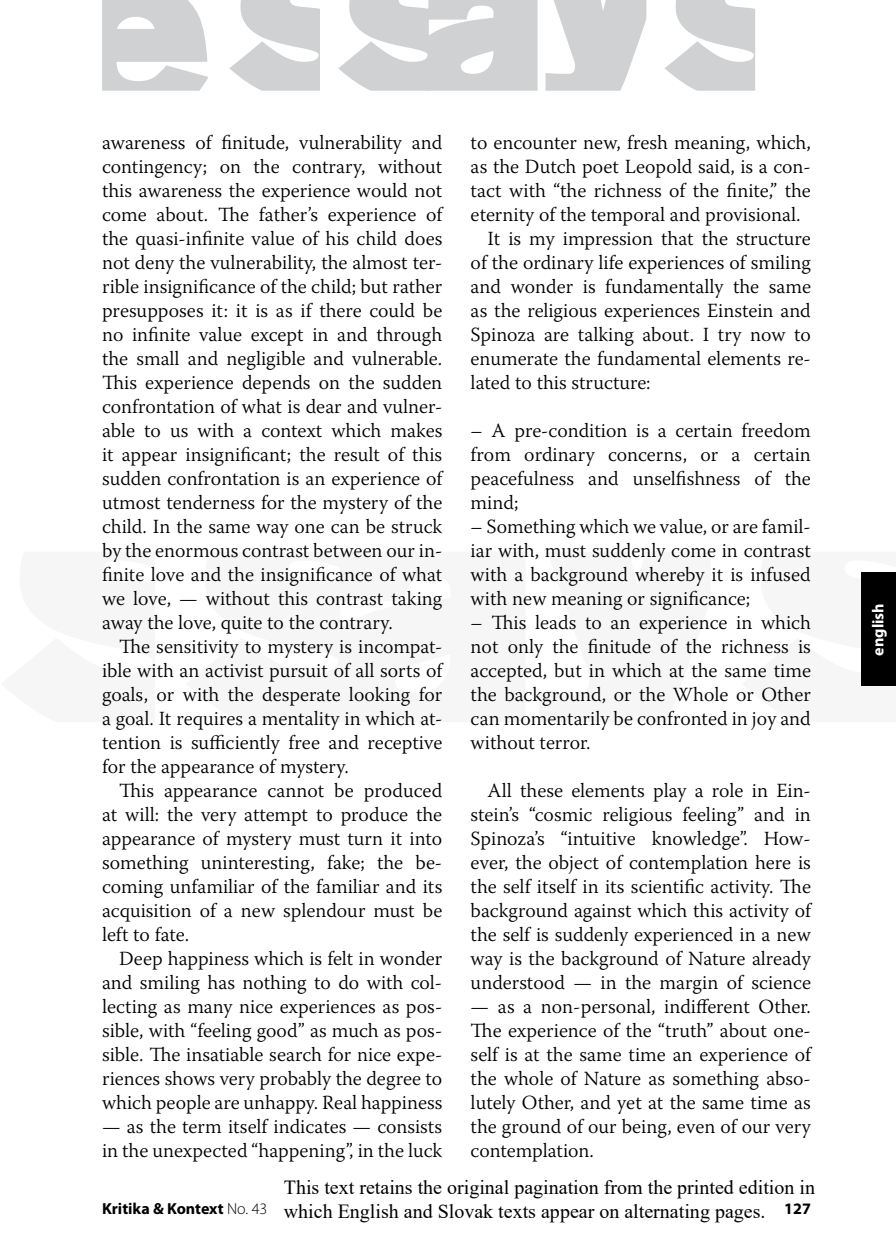
<style>
.page{position:relative;width:896px;height:1259px;background:#fff}
.page>*{position:absolute;margin:0;border:0;box-sizing:border-box;transform-origin:0 0}
.t1{font:300 20px/24px "Warnock Pro";color:#000;text-align:justify}
.t2{font:20px/24px "Times New Roman";color:#000}
.t3{font:700 16px "Myriad Pro";color:#000}
.t4{font:700 16px "Myriad Pro";color:#fff}
.s1{font-weight:300}
</style>
<div class="page">
<div style="left:862px;top:573px;width:34px;height:113px;background:#000"></div>
<svg style="left:102px;top:0;width:653px;height:91px;fill:#d0d1d2"></svg>
<p class="t1" style="left:102px;top:130px;width:342px">awareness of finitude, vulnerability and contingency; on the contrary, without this awareness the experience would not come about. The father’s experience of the quasi-infinite value of his child does not deny the vulnerability, the almost ter&shy;rible insignificance of the child; but rather presupposes it: it is as if there could be no infinite value except in and through the small and negligible and vulnerable.<br>This experience depends on the sudden confrontation of what is dear and vulner&shy;able to us with a context which makes it appear insignificant; the result of this sudden confrontation is an experience of utmost tenderness for the mystery of the child. In the same way one can be struck by the enormous contrast between our in&shy;finite love and the insignificance of what we love, — without this contrast taking away the love, quite to the contrary.</p>
<p class="t1" style="left:102px;top:634px;width:342px;text-indent:17px">The sensitivity to mystery is incompat&shy;ible with an activist pursuit of all sorts of goals, or with the desperate looking for a goal. It requires a mentality in which at&shy;tention is sufficiently free and receptive for the appearance of mystery.</p>
<p class="t1" style="left:102px;top:778px;width:342px;text-indent:17px">This appearance cannot be produced at will: the very attempt to produce the appearance of mystery must turn it into something uninteresting, fake; the be&shy;coming unfamiliar of the familiar and its acquisition of a new splendour must be left to fate.</p>
<p class="t1" style="left:102px;top:946px;width:342px;text-indent:17px">Deep happiness which is felt in wonder and smiling has nothing to do with col&shy;lecting as many nice experiences as pos&shy;sible, with “feeling good” as much as pos&shy;sible. The insatiable search for nice expe&shy;riences shows very probably the degree to which people are unhappy. Real happiness</p>
<p class="t1" style="left:102px;top:1114px;width:342px">— as the term itself indicates — consists in the unexpected “happening”, in the luck</p>
<p class="t1" style="left:471px;top:130px;width:342px">to encounter new, fresh meaning, which,</p>
<p class="t1" style="left:471px;top:154px;width:342px">as the Dutch poet Leopold said, is a con-</p>
<p class="t1" style="left:471px;top:178px;width:342px">tact with “the richness of the finite,” the</p>
<p class="t1" style="left:471px;top:202px;width:331px">eternity of the temporal and provisional.</p>
<p class="t1" style="left:488px;top:226px;width:325px">It is my impression that the structure</p>
<p class="t1" style="left:471px;top:250px;width:342px">of the ordinary life experiences of smiling</p>
<p class="t1" style="left:471px;top:274px;width:342px">and wonder is fundamentally the same</p>
<p class="t1" style="left:471px;top:298px;width:342px">as the religious experiences Einstein and</p>
<p class="t1" style="left:471px;top:322px;width:342px">Spinoza are talking about. I try now to</p>
<p class="t1" style="left:471px;top:346px;width:342px">enumerate the fundamental elements re-</p>
<p class="t1" style="left:471px;top:370px;width:181px">lated to this structure:</p>
<p class="t1" style="left:471px;top:418px;width:342px">– A pre-condition is a certain freedom from ordinary concerns, or a certain peacefulness and unselfishness of the mind;</p>
<p class="t1" style="left:471px;top:514px;width:342px">– Something which we value, or are famil&shy;iar with, must suddenly come in contrast with a background whereby it is infused with new meaning or significance;</p>
<p class="t1" style="left:471px;top:610px;width:342px">– This leads to an experience in which not only the finitude of the richness is accepted, but in which at the same time the background, or the Whole or Other can momentarily be confronted in joy and without terror.</p>
<p class="t1" style="left:471px;top:778px;width:342px;text-indent:17px">All these elements play a role in Ein&shy;stein’s “cosmic religious feeling” and in Spinoza’s “intuitive knowledge”. How&shy;ever, the object of contemplation here is the self itself in its scientific activity. The background against which this activity of the self is suddenly experienced in a new way is the background of Nature already understood — in the margin of science</p>
<p class="t1" style="left:471px;top:994px;width:342px">— as a non-personal, indifferent Other.<br>The experience of the “truth” about one&shy;self is at the same time an experience of the whole of Nature as something abso&shy;lutely Other, and yet at the same time as the ground of our being, even of our very contemplation.</p>
<p class="t2" style="left:284px;top:1174px;width:533px">This text retains the original pagination from the printed edition in which English and Slovak texts appear on alternating pages.</p>
<p class="t3" style="left:102px;top:1199px;width:167px">Kritika &amp; Kontext <span class="s1">No. 43</span></p>
<p class="t3" style="left:784px;top:1199px;width:28px">127</p>
<p class="t4" style="left:869px;top:655px;width:54px;rotate:-90deg">english</p>
</div>
